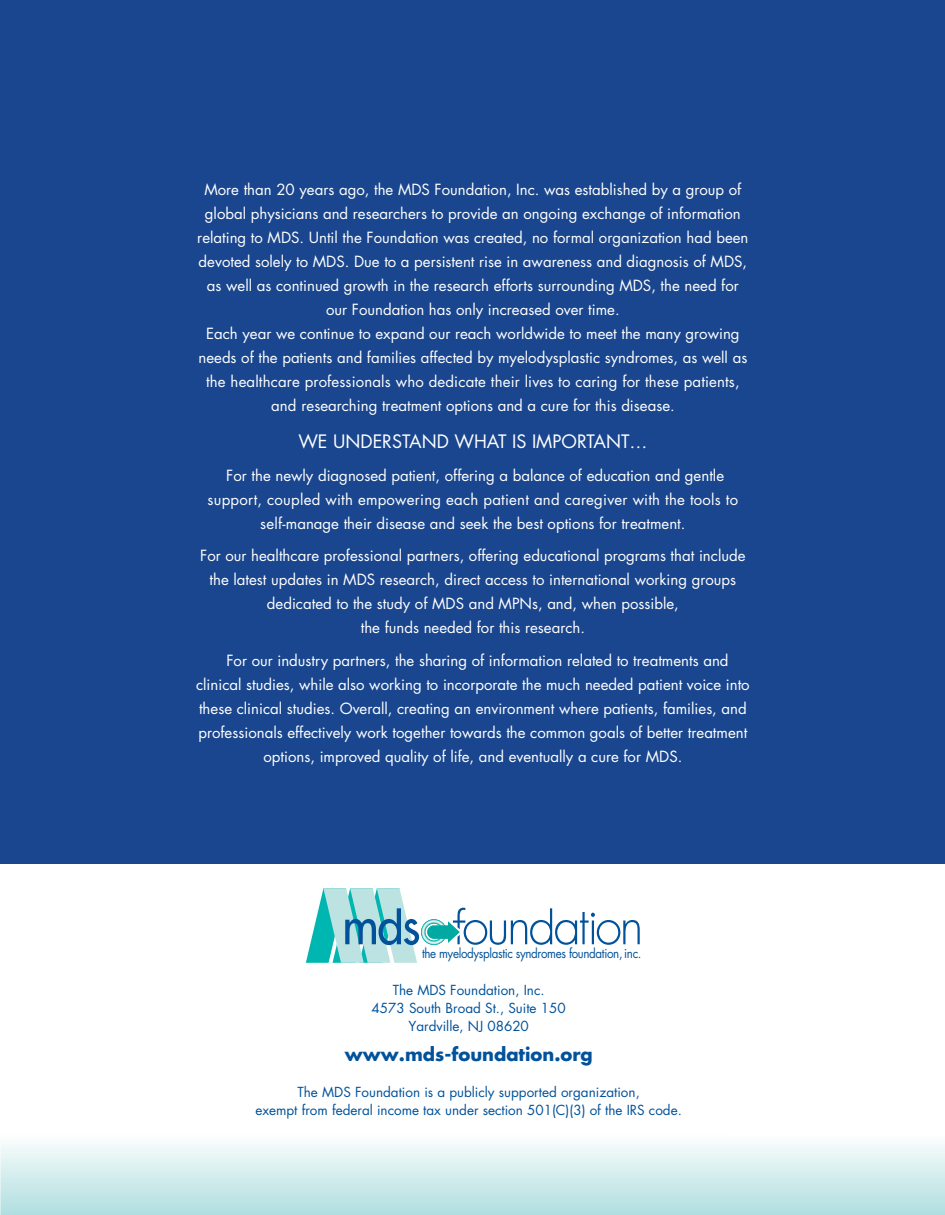
<style>
.page{position:relative;width:945px;height:1215px;background:#fff}
.page>*{position:absolute;margin:0;border:0;box-sizing:border-box;transform-origin:0 0}
.t1{font:18px "Futura";color:#fff}
.t2{font:700 18px "Futura";color:#01529b}
.t3{font:15px/24px "Futura";color:#fff;text-align:center}
.t4{font:13.5px/18px "Futura";color:#01529b;text-align:center}
.t5{font:12.9px "Futura";letter-spacing:-.03em;color:#01529b;scale:.9 1}
</style>
<div class="page">
<div style="left:0;top:1134px;width:945px;height:81px;background:linear-gradient(to bottom,#fdfefe,#b0dee0)"></div>
<svg style="left:306px;top:888px;width:113px;height:75px"></svg>
<div style="left:425px;top:923px;width:18px;height:18px;border:1px solid #00a9a2;border-radius:50%"></div>
<div style="left:421px;top:920px;width:25px;height:25px;border:1px solid #00afa9;border-radius:50%"></div>
<div style="left:422px;top:920px;width:24px;height:24px;border:1px solid #79ccca;border-radius:50%"></div>
<div style="left:422px;top:921px;width:23px;height:23px;border:1px solid #95d5d4;border-radius:50%"></div>
<div style="left:424px;top:923px;width:19px;height:19px;border:1px solid #00afa9;border-radius:50%"></div>
<div style="left:424px;top:922px;width:20px;height:20px;border:1px solid #79ccca;border-radius:50%"></div>
<div style="left:423px;top:922px;width:21px;height:21px;border:1px solid #95d5d4;border-radius:50%"></div>
<div style="left:423px;top:921px;width:22px;height:22px;border:1px solid #e4f3f2;border-radius:50%"></div>
<svg style="left:427px;top:908px;width:213px;height:37px"></svg>
<div style="left:0;top:0;width:945px;height:864px;background:#19468e"></div>
<p class="t3" style="left:197px;top:179px;width:553px">More than 20 years ago, the MDS Foundation, Inc. was established by a group of global physicians and researchers to provide an ongoing exchange of information relating to MDS. Until the Foundation was created, no formal organization had been devoted solely to MDS. Due to a persistent rise in awareness and diagnosis of MDS, as well as continued growth in the research efforts surrounding MDS, the need for our Foundation has only increased over time.<br>Each year we continue to expand our reach worldwide to meet the many growing needs of the patients and families affected by myelodysplastic syndromes, as well as the healthcare professionals who dedicate their lives to caring for these patients, and researching treatment options and a cure for this disease.</p>
<p class="t1" style="left:298px;top:433px;width:351px">WE UNDERSTAND WHAT IS IMPORTANT…</p>
<p class="t3" style="left:208px;top:465px;width:532px">For the newly diagnosed patient, offering a balance of education and gentle support, coupled with empowering each patient and caregiver with the tools to self-manage their disease and seek the best options for treatment.</p>
<p class="t3" style="left:200px;top:545px;width:547px">For our healthcare professional partners, offering educational programs that include the latest updates in MDS research, direct access to international working groups dedicated to the study of MDS and MPNs, and, when possible,<br>the funds needed for this research.</p>
<p class="t3" style="left:226px;top:650px;width:504px">For our industry partners, the sharing of information related to treatments and</p>
<p class="t3" style="left:196px;top:674px;width:555px">clinical studies, while also working to incorporate the much needed patient voice into</p>
<p class="t3" style="left:199px;top:698px;width:549px">these clinical studies. Overall, creating an environment where patients, families, and</p>
<p class="t3" style="left:198px;top:722px;width:550px">professionals effectively work together towards the common goals of better treatment</p>
<p class="t3" style="left:264px;top:746px;width:420px">options, improved quality of life, and eventually a cure for MDS.</p>
<p class="t5" style="left:422px;top:948px;width:245px">the myelodysplastic syndromes foundation, inc.</p>
<p class="t4" style="left:372px;top:982px;width:196px">The MDS Foundation, Inc.<br>4573 South Broad St., Suite 150<br>Yardville, NJ 08620</p>
<p class="t2" style="left:345px;top:1046px;width:249px">www.mds-foundation.org</p>
<p class="t4" style="left:255px;top:1084px;width:428px">The MDS Foundation is a publicly supported organization,<br>exempt from federal income tax under section 501(C)(3) of the IRS code.</p>
</div>
